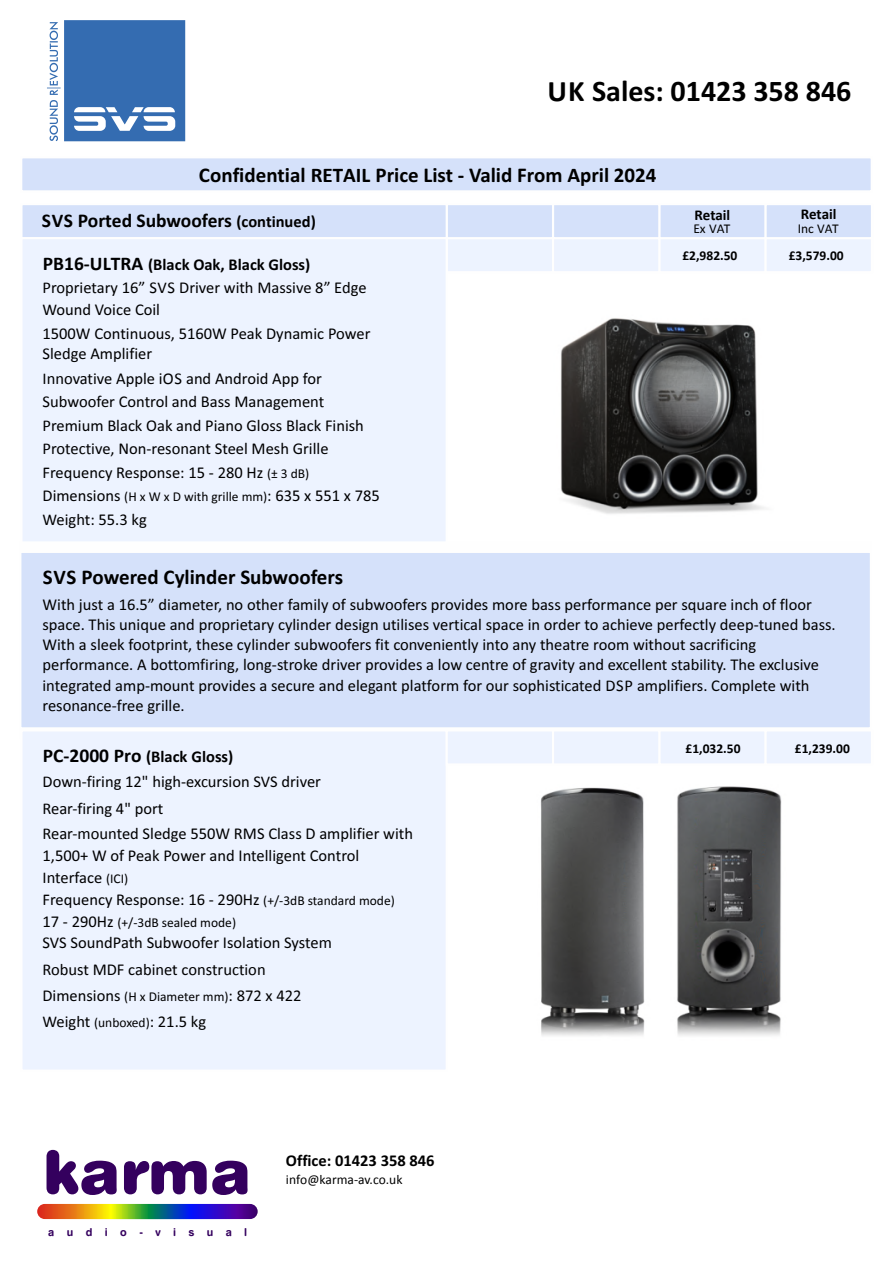
<style>
.page{position:relative;width:893px;height:1263px;background:#fff}
.page>*{position:absolute;margin:0;border:0;box-sizing:border-box;transform-origin:0 0}
.t1{font:60.3px "Swiss 721 BT Black Rounded";color:#34005e}
.t2{font:700 30px "Calibri";color:#000}
.t3{font:700 21px "Calibri";color:#000}
.t4{font:700 21px "Calibri";color:#000}
.t5{font:700 19.5px "Calibri";color:#000}
.t6{font:16.5px/20.1px "Calibri";color:#000}
.t7{font:700 16.5px "Calibri";color:#000}
.t8{font:700 15px "Calibri";letter-spacing:-.005em;color:#000}
.t9{font:13.5px "Calibri";color:#000}
.t10{font:700 13.5px "Calibri";color:#000}
.t11{font:10.95px "Swiss 721 BT Bold Rounded";letter-spacing:1.135em;color:#34005e}
.s1{font-style:inherit}
.s2{font-size:16.5px}
.s3{font-weight:700;font-size:19.5px}
.s4{font-weight:700}
.s5{font-size:13.5px}
</style>
<div class="page">
<div style="left:658px;top:237px;width:109px;height:36px;background:#edf3ff;border:2px solid #fefefe"></div>
<div style="left:552px;top:237px;width:108px;height:36px;background:#edf3ff;border:2px solid #fefefe"></div>
<div style="left:446px;top:237px;width:108px;height:36px;background:#edf3ff;border:2px solid #fefefe"></div>
<div style="left:764px;top:237px;width:109px;height:36px;background:#edf3ff;border:2px solid #fefefe"></div>
<div style="left:658px;top:203px;width:109px;height:36px;background:#d5e1fa;border:2px solid #fefefe"></div>
<div style="left:552px;top:203px;width:108px;height:36px;background:#d5e1fa;border:2px solid #fefefe"></div>
<div style="left:446px;top:203px;width:108px;height:36px;background:#d5e1fa;border:2px solid #fefefe"></div>
<div style="left:764px;top:203px;width:109px;height:36px;background:#d5e1fa;border:2px solid #fefefe"></div>
<div style="left:20px;top:203px;width:428px;height:36px;background:#d5e1fa;border:2px solid #fefefe"></div>
<svg style="left:47px;top:20px;width:138px;height:121px"></svg>
<div style="left:20px;top:237px;width:428px;height:398px;background:#edf3ff;border:2px solid #fefefe"></div>
<img style="left:561px;top:318px;width:203px;height:196px">
<div style="left:20px;top:156px;width:853px;height:36px;background:#d5e1fa;border:2px solid #fefefe"></div>
<svg style="left:37px;top:1204px;width:221px;height:15px;background:#756365"></svg>
<div style="left:18px;top:545px;width:855px;height:190px;background:#d5e1fa;border:5px solid #fefefe"></div>
<div style="left:20px;top:729px;width:428px;height:343px;background:#edf3ff;border:2px solid #fefefe"></div>
<img style="left:540px;top:786px;width:242px;height:250px">
<div style="left:658px;top:729px;width:109px;height:36px;background:#edf3ff;border:2px solid #fefefe"></div>
<div style="left:552px;top:729px;width:108px;height:36px;background:#edf3ff;border:2px solid #fefefe"></div>
<div style="left:446px;top:729px;width:108px;height:36px;background:#edf3ff;border:2px solid #fefefe"></div>
<div style="left:764px;top:729px;width:109px;height:36px;background:#edf3ff;border:2px solid #fefefe"></div>
<h2 class="t2" style="left:547px;top:78px;width:305px"><span class="s1">UK</span> Sales: 01423 358 846</h2>
<p class="t3" style="left:199px;top:167px;width:459px">Confidential RETAIL Price List - Valid From April 2024</p>
<p class="t5" style="left:42px;top:209px;width:275px">SVS <span class="s1">P</span>ort<span class="s1">ed Sub</span>woofer<span class="s1">s</span> <span class="s2">(continued)</span></p>
<p class="t6" style="left:43px;top:252px;width:326px;line-height:22.6px"><span class="s3">PB</span><span class="s3">16-</span><span class="s3">ULTRA</span> <span class="s4">(Black Oak, Black Gloss)<br></span>Proprietary 16” SVS Driver with Massive 8” Edge<br>Wound Voice Coil</p>
<p class="t6" style="left:43px;top:325px;width:329px">1500W Continuous, 5160W Peak Dynamic Power<br>Sledge Amplifier</p>
<p class="t6" style="left:43px;top:365px;width:339px;line-height:23.5px">Innovative Apple iOS and Android App for Subwoofer Control and Bass Management Premium Black Oak and Piano Gloss Black Finish Protective, Non-resonant Steel Mesh Grille Frequency Response: 15 - 280 Hz <span class="s5">(± 3 dB)<br></span>Dimensions <span class="s5">(H x W x D with grille mm)</span>: 635 x 551 x 785<br>Weight: 55.3 kg</p>
<p class="t8" style="left:695px;top:205px;width:37px">Retail</p>
<p class="t9" style="left:693px;top:223px;width:39px">Ex VAT</p>
<p class="t8" style="left:801px;top:205px;width:37px">Retail</p>
<p class="t9" style="left:798px;top:223px;width:42px">Inc VAT</p>
<p class="t10" style="left:682px;top:246px;width:56px">£2,982.50</p>
<p class="t10" style="left:789px;top:246px;width:56px">£3,579.00</p>
<p class="t4" style="left:43px;top:564px;width:302px">SVS <span class="s1">P</span>ower<span class="s1">ed Cylinder Sub</span>woofers</p>
<p class="t6" style="left:43px;top:596px;width:795px">With just a 16.5” diameter, no other family of subwoofers provides more bass performance per square inch of floor space. This unique and proprietary cylinder design utilises vertical space in order to achieve perfectly deep-tuned bass.<br>With a sleek footprint, these cylinder subwoofers fit conveniently into any theatre room without sacrificing performance. A bottomfiring, long-stroke driver provides a low centre of gravity and excellent stability. The exclusive integrated amp-mount provides a secure and elegant platform for our sophisticated DSP amplifiers. Complete with resonance-free grille.</p>
<p class="t6" style="left:43px;top:743px;width:280px;line-height:25.2px"><span class="s3">PC</span><span class="s3">-2000</span> <span class="s3">Pr</span><span class="s3">o</span> <span class="s4">(B</span><span class="s4">lack</span> <span class="s4">Gloss)<br></span>Down-firing 12" high-excursion SVS driver</p>
<p class="t6" style="left:43px;top:795px;width:372px;line-height:25.7px">Rear-firing 4" port<br>Rear-mounted Sledge 550W RMS Class D amplifier with</p>
<p class="t6" style="left:42px;top:846px;width:354px;line-height:21.8px">1,500+ W of Peak Power and Intelligent Control<br>Interface <span class="s5">(ICI)<br></span>Frequency Response: 16 - 290Hz <span class="s5">(+/-3dB standard mode)</span></p>
<p class="t9" style="left:43px;top:916px;width:195px"><span class="s2">17 - 290Hz</span> (+/-3dB sealed mode)</p>
<p class="t6" style="left:43px;top:929px;width:291px;line-height:26.4px">SVS SoundPath Subwoofer Isolation System Robust MDF cabinet construction Dimensions <span class="s5">(H x Diameter mm)</span>: 872 x 422<br>Weight <span class="s5">(unboxed)</span>: 21.5 kg</p>
<p class="t10" style="left:685px;top:739px;width:56px">£1,032.50</p>
<p class="t10" style="left:795px;top:739px;width:56px">£1,239.00</p>
<h1 class="t1" style="left:43px;top:1148px;width:210px">karma</h1>
<p class="t11" style="left:48px;top:1228px;width:201px">audio-visual</p>
<p class="t7" style="left:286px;top:1154px;width:150px">Office: 01423 358 846</p>
<p class="t9" style="left:286px;top:1171px;width:118px">info@karma-av.co.uk</p>
</div>
